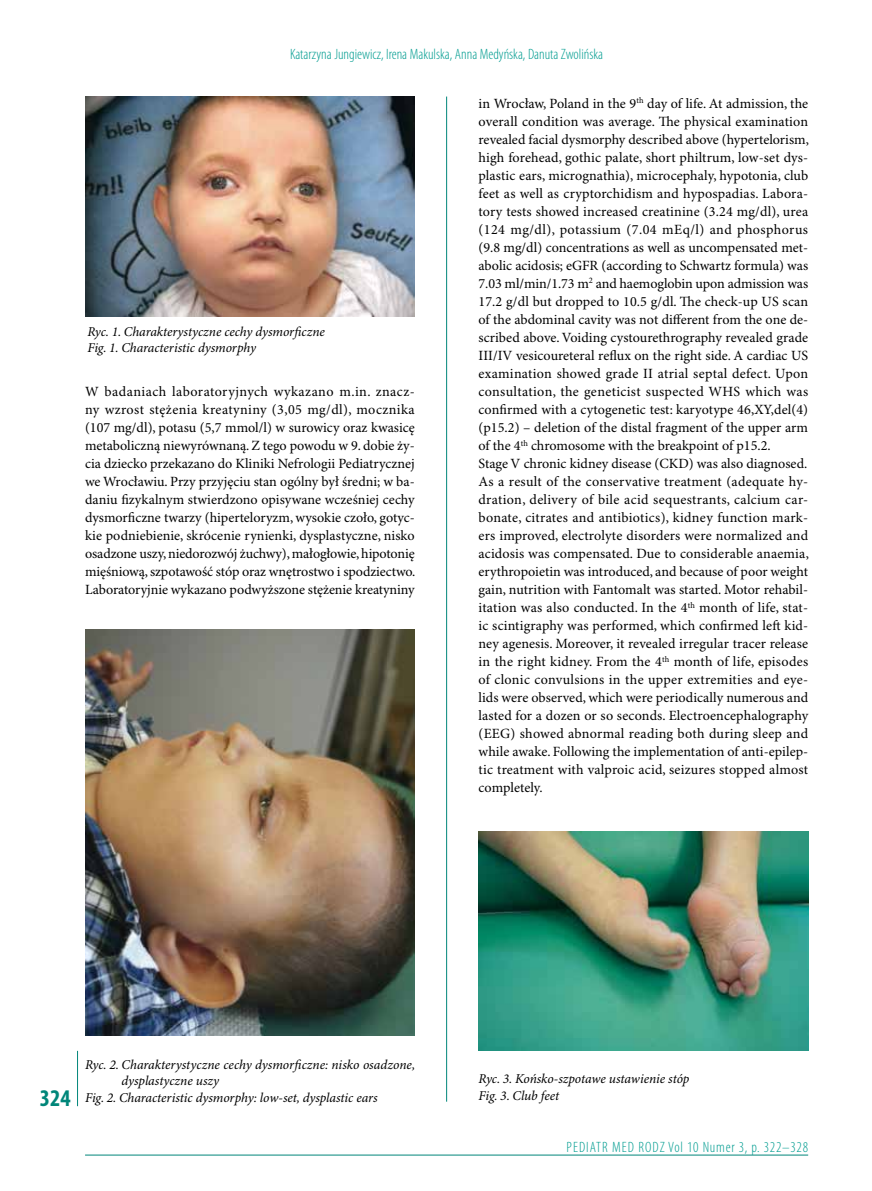
<style>
.page{position:relative;width:872px;height:1191px;background:#fff}
.page>*{position:absolute;margin:0;border:0;box-sizing:border-box;transform-origin:0 0}
.t1{font:700 condensed 24px "Myriad Pro";color:#008679}
.t2{font:300 condensed 15px "Myriad Pro";color:#009c90}
.t3{font:300 condensed 15px "Myriad Pro";letter-spacing:.05em;color:#009c90}
.t4{font:14.1px/18px "Minion Pro";letter-spacing:.005em;color:#000;text-align:justify}
.t5{font:italic 13.5px/16.5px "Minion Pro";letter-spacing:-.005em;color:#000}
</style>
<div class="page">
<hr style="left:77px;top:1050px;width:1px;height:56px;background:#008679">
<hr style="left:85px;top:1154px;width:723px;height:1px;background:#008679">
<img style="left:85px;top:97px;width:330px;height:219px">
<img style="left:85px;top:629px;width:330px;height:406px">
<img style="left:478px;top:831px;width:330px;height:219px">
<hr style="left:446px;top:97px;width:1px;height:1004px;background:#008679">
<p class="t2" style="left:290px;top:46px;width:315px">Katarzyna Jungiewicz, Irena Makulska, Anna Medyńska, Danuta Zwolińska</p>
<p class="t5" style="left:87px;top:324px;width:239px">Ryc. 1. Charakterystyczne cechy dysmorficzne<br>Fig. 1. Characteristic dysmorphy</p>
<p class="t4" style="left:85px;top:383px;width:332px">W badaniach laboratoryjnych wykazano m.in. znacz&shy;ny wzrost stężenia kreatyniny (3,05 mg/dl), mocznika (107 mg/dl), potasu (5,7 mmol/l) w surowicy oraz kwasicę metaboliczną niewyrównaną. Z tego powodu w 9. dobie ży&shy;cia dziecko przekazano do Kliniki Nefrologii Pediatrycznej we Wrocławiu. Przy przyjęciu stan ogólny był średni; w ba&shy;daniu fizykalnym stwierdzono opisywane wcześniej cechy dysmorficzne twarzy (hiperteloryzm, wysokie czoło, gotyc&shy;kie podniebienie, skrócenie rynienki, dysplastyczne, nisko osadzone uszy, niedorozwój żuchwy), małogłowie, hipotonię mięśniową, szpotawość stóp oraz wnętrostwo i spodziectwo.<br>Laboratoryjnie wykazano podwyższone stężenie kreatyniny</p>
<p class="t4" style="left:478px;top:95px;width:332px;text-align:left">in Wrocław, Poland in the 9<sup>th</sup> day of life. At admission, the overall condition was average. The physical examination revealed facial dysmorphy described above (hypertelorism, high forehead, gothic palate, short philtrum, low-set dys&shy;plastic ears, micrognathia), microcephaly, hypotonia, club feet as well as cryptorchidism and hypospadias. Labora&shy;tory tests showed increased creatinine (3.24 mg/dl), urea (124 mg/dl), potassium (7.04 mEq/l) and phosphorus (9.8 mg/dl) concentrations as well as uncompensated met&shy;abolic acidosis; eGFR (according to Schwartz formula) was 7.03 ml/min/1.73 m<sup>2</sup> and haemoglobin upon admission was 17.2 g/dl but dropped to 10.5 g/dl. The check-up US scan of the abdominal cavity was not different from the one de&shy;scribed above. Voiding cystourethrography revealed grade III/IV vesicoureteral reflux on the right side. A cardiac US examination showed grade II atrial septal defect. Upon consultation, the geneticist suspected WHS which was confirmed with a cytogenetic test: karyotype 46,XY,del(4) (p15.2) – deletion of the distal fragment of the upper arm of the 4<sup>th</sup> chromosome with the breakpoint of p15.2.<br>Stage V chronic kidney disease (CKD) was also diagnosed.<br>As a result of the conservative treatment (adequate hy&shy;dration, delivery of bile acid sequestrants, calcium car&shy;bonate, citrates and antibiotics), kidney function mark&shy;ers improved, electrolyte disorders were normalized and acidosis was compensated. Due to considerable anaemia, erythropoietin was introduced, and because of poor weight gain, nutrition with Fantomalt was started. Motor rehabil&shy;itation was also conducted. In the 4<sup>th</sup> month of life, stat&shy;ic scintigraphy was performed, which confirmed left kid&shy;ney agenesis. Moreover, it revealed irregular tracer release in the right kidney. From the 4<sup>th</sup> month of life, episodes of clonic convulsions in the upper extremities and eye&shy;lids were observed, which were periodically numerous and lasted for a dozen or so seconds. Electroencephalography (EEG) showed abnormal reading both during sleep and while awake. Following the implementation of anti-epilep&shy;tic treatment with valproic acid, seizures stopped almost completely.</p>
<h1 class="t1" style="left:40px;top:1083px;width:32px">324</h1>
<p class="t5" style="left:85px;top:1056px;width:332px">Ryc. 2. Charakterystyczne cechy dysmorficzne: nisko osadzone,</p>
<p class="t5" style="left:122px;top:1073px;width:99px">dysplastyczne uszy</p>
<p class="t5" style="left:85px;top:1089px;width:294px">Fig. 2. Characteristic dysmorphy: low-set, dysplastic ears</p>
<p class="t5" style="left:478px;top:1071px;width:212px">Ryc. 3. Końsko-szpotawe ustawienie stóp<br>Fig. 3. Club feet</p>
<p class="t3" style="left:566px;top:1139px;width:243px">Pediatr Med rodz Vol 10 Numer 3, p. 322–328</p>
</div>
